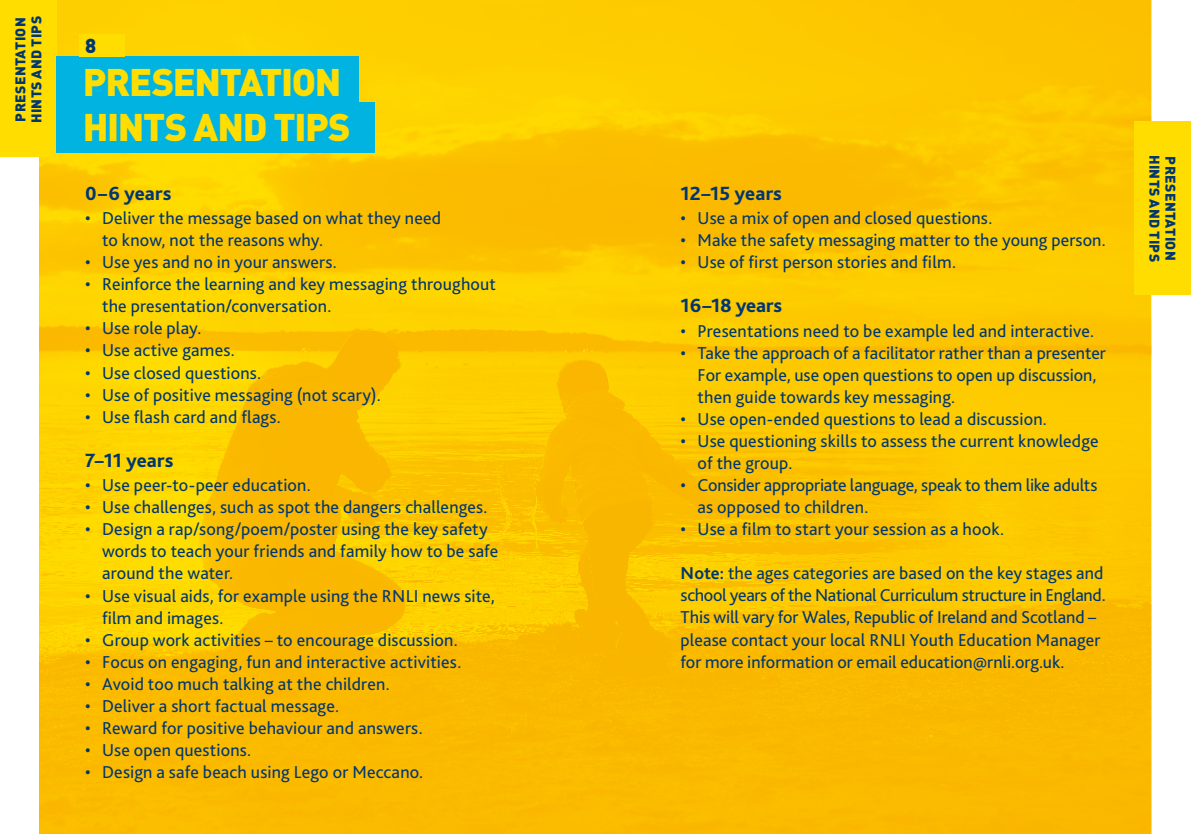
<style>
.page{position:relative;width:1191px;height:834px;background:#fff}
.page>*{position:absolute;margin:0;border:0;box-sizing:border-box;transform-origin:0 0}
.t1{font:900 38px/44.8px "DINOT";letter-spacing:-.035em;color:#fd0}
.t2{font:800 20px "Bliss 2";color:#003671}
.t3{font:900 20px "DINOT";color:#003671}
.t4{font:18px/22px "Bliss 2";letter-spacing:.005em;color:#003671}
.t5{font:900 14px/16px "DINOT";letter-spacing:.02em;color:#003671}
.s1{font-weight:700}
</style>
<div class="page">
<img style="left:40px;top:0;width:1111px;height:833px">
<div style="left:0;top:0;width:57px;height:156px;background:#fd0"></div>
<div style="left:1134px;top:122px;width:57px;height:173px;background:#fd0"></div>
<div style="left:57px;top:57px;width:302px;height:50px;background:#00b3e1"></div>
<div style="left:57px;top:102px;width:318px;height:50px;background:#00b3e1"></div>
<div style="left:79px;top:34px;width:46px;height:23px;background:#fd0"></div>
<p class="t5" style="left:12px;top:123px;width:109px;rotate:-90deg">PRESENTATION<br>HINTS AND TIPS</p>
<p class="t3" style="left:85px;top:32px;width:13px">8</p>
<h1 class="t1" style="left:83px;top:59px;width:269px">PRESENTATION<br>HINTS AND TIPS</h1>
<p class="t2" style="left:85px;top:180px;width:88px">0–6 years</p>
<p class="t4" style="left:102px;top:207px;width:340px;text-indent:-17px">• Deliver the message based on what they need to know, not the reasons why.</p>
<p class="t4" style="left:85px;top:251px;width:253px">• Use yes and no in your answers.</p>
<p class="t4" style="left:102px;top:273px;width:395px;text-indent:-17px">• Reinforce the learning and key messaging throughout the presentation/conversation.</p>
<p class="t4" style="left:85px;top:317px;width:118px">• Use role play.</p>
<p class="t4" style="left:85px;top:339px;width:151px">• Use active games.</p>
<p class="t4" style="left:85px;top:361px;width:178px">• Use closed questions.</p>
<p class="t4" style="left:85px;top:383px;width:297px">• Use of positive messaging (not scary).</p>
<p class="t4" style="left:85px;top:405px;width:197px">• Use flash card and flags.</p>
<p class="t2" style="left:85px;top:447px;width:90px">7–11 years</p>
<p class="t4" style="left:85px;top:474px;width:227px">• Use peer-to-peer education.</p>
<p class="t4" style="left:85px;top:496px;width:404px">• Use challenges, such as spot the dangers challenges.</p>
<p class="t4" style="left:102px;top:518px;width:398px;text-indent:-17px">• Design a rap/song/poem/poster using the key safety words to teach your friends and family how to be safe around the water.</p>
<p class="t4" style="left:102px;top:584px;width:394px;text-indent:-17px">• Use visual aids, for example using the RNLI news site, film and images.</p>
<p class="t4" style="left:85px;top:628px;width:374px">• Group work activities – to encourage discussion.</p>
<p class="t4" style="left:85px;top:650px;width:378px">• Focus on engaging, fun and interactive activities.</p>
<p class="t4" style="left:85px;top:672px;width:306px">• Avoid too much talking at the children.</p>
<p class="t4" style="left:85px;top:694px;width:255px">• Deliver a short factual message.</p>
<p class="t4" style="left:85px;top:716px;width:339px">• Reward for positive behaviour and answers.</p>
<p class="t4" style="left:85px;top:738px;width:168px">• Use open questions.</p>
<p class="t4" style="left:85px;top:760px;width:340px">• Design a safe beach using Lego or Meccano.</p>
<p class="t2" style="left:680px;top:180px;width:103px">12–15 years</p>
<p class="t4" style="left:680px;top:207px;width:313px">• Use a mix of open and closed questions.</p>
<p class="t4" style="left:680px;top:229px;width:427px">• Make the safety messaging matter to the young person.</p>
<p class="t4" style="left:680px;top:251px;width:277px">• Use of first person stories and film.</p>
<p class="t2" style="left:680px;top:293px;width:103px">16–18 years</p>
<p class="t4" style="left:680px;top:320px;width:415px">• Presentations need to be example led and interactive.</p>
<p class="t4" style="left:697px;top:342px;width:410px;text-indent:-17px">• Take the approach of a facilitator rather than a presenter<br>For example, use open questions to open up discussion, then guide towards key messaging.</p>
<p class="t4" style="left:680px;top:408px;width:368px">• Use open-ended questions to lead a discussion.</p>
<p class="t4" style="left:697px;top:430px;width:402px;text-indent:-17px">• Use questioning skills to assess the current knowledge of the group.</p>
<p class="t4" style="left:697px;top:474px;width:401px;text-indent:-17px">• Consider appropriate language, speak to them like adults as opposed to children.</p>
<p class="t4" style="left:680px;top:518px;width:325px">• Use a film to start your session as a hook.</p>
<p class="t4" style="left:680px;top:562px;width:427px"><span class="s1">Note:</span> the ages categories are based on the key stages and school years of the National Curriculum structure in England.<br>This will vary for Wales, Republic of Ireland and Scotland – please contact your local RNLI Youth Education Manager for more information or email education@rnli.org.uk.</p>
<p class="t5" style="left:1163px;top:155px;width:109px;rotate:90deg">HINTS AND TIPS</p>
<p class="t5" style="left:1179px;top:156px;width:105px;rotate:90deg">PRESENTATION</p>
</div>
